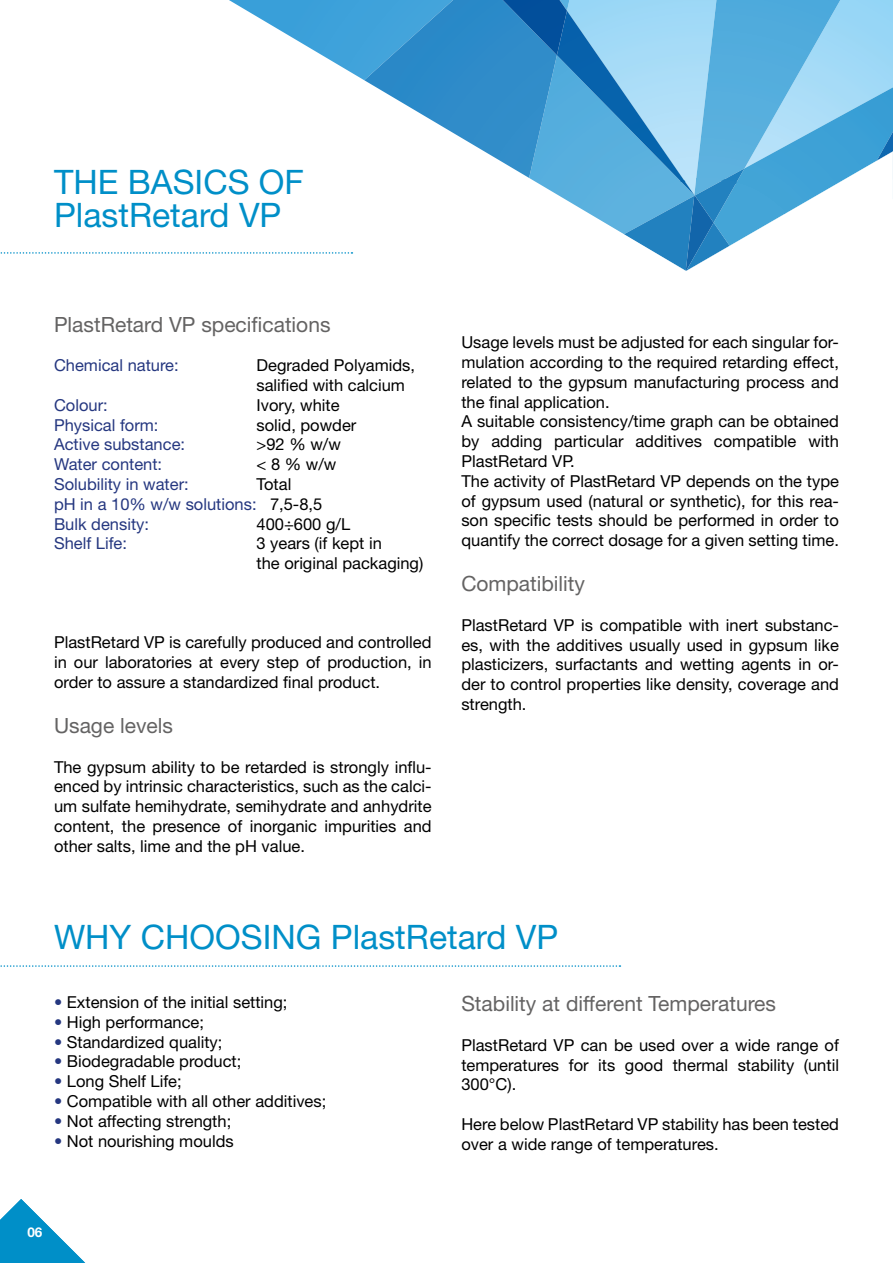
<style>
.page{position:relative;width:893px;height:1263px;background:#fff}
.page>*{position:absolute;margin:0;border:0;box-sizing:border-box;transform-origin:0 0}
.t1{font:33.75px/33px "Helvetica Neue LT Std";color:#008fc8}
.t2{font:21px "Helvetica Neue LT Std";color:#646363}
.t3{font:16.5px/19.8px "Helvetica Neue LT Std";color:#000}
.t4{font:16.5px/19.8px "Helvetica Neue LT Std";color:#253780}
.t5{font:700 13.5px "Helvetica Neue LT Std";color:#fff}
.t6{font:700 13.5px "Helvetica";color:#fff}
.s1{color:#000}
.s2{color:#253780}
</style>
<div class="page">
<svg style="left:0;top:1199px;width:85px;height:64px"></svg>
<svg style="left:0;top:0;width:893px;height:271px"></svg>
<svg style="left:0;top:965px;width:620px;height:2px"></svg>
<h1 class="t1" style="left:54px;top:165px;width:251px">THE BASICS OF<br>PlastRetard VP</h1>
<p class="t2" style="left:54px;top:311px;width:278px">PlastRetard VP specifications</p>
<p class="t4" style="left:54px;top:355px;width:126px">Chemical nature:</p>
<p class="t3" style="left:257px;top:355px;width:160px">Degraded Polyamids, salified with calcium</p>
<p class="t4" style="left:54px;top:395px;width:55px">Colour:</p>
<p class="t3" style="left:257px;top:395px;width:85px">Ivory, white</p>
<p class="t4" style="left:54px;top:414px;width:106px">Physical form:</p>
<p class="t3" style="left:257px;top:414px;width:101px">solid, powder</p>
<p class="t4" style="left:54px;top:434px;width:133px">Active substance:</p>
<p class="t3" style="left:257px;top:434px;width:86px">&gt;92 % w/w</p>
<p class="t4" style="left:54px;top:454px;width:110px">Water content:</p>
<p class="t3" style="left:257px;top:454px;width:81px">&lt; 8 % w/w</p>
<p class="t4" style="left:54px;top:474px;width:136px">Solubility in water:</p>
<p class="t4" style="left:54px;top:474px;width:270px;text-indent:203px"><span class="s1">Total<br></span>pH in a 10% w/w solutions: <span class="s1">7,5-8,5<br></span>Bulk density:</p>
<p class="t3" style="left:257px;top:513px;width:95px">400÷600 g/L</p>
<p class="t4" style="left:54px;top:533px;width:75px">Shelf Life:</p>
<p class="t3" style="left:257px;top:533px;width:168px">3 years (if kept in<br>the original packaging)</p>
<p class="t3" style="left:54px;top:632px;width:379px;text-align:justify">PlastRetard VP is carefully produced and controlled in our laboratories at every step of production, in order to assure a standardized final product.</p>
<p class="t2" style="left:54px;top:713px;width:120px">Usage levels</p>
<p class="t3" style="left:54px;top:756px;width:379px;text-align:justify">The gypsum ability to be retarded is strongly influ&shy;enced by intrinsic characteristics, such as the calci&shy;um sulfate hemihydrate, semihydrate and anhydrite content, the presence of inorganic impurities and other salts, lime and the pH value.</p>
<p class="t3" style="left:461px;top:332px;width:379px">Usage levels must be adjusted for each singular for&shy;mulation according to the required retarding effect, related to the gypsum manufacturing process and the final application.<br>A suitable consistency/time graph can be obtained by adding particular additives compatible with PlastRetard VP.<br>The activity of PlastRetard VP depends on the type of gypsum used (natural or synthetic), for this rea&shy;son specific tests should be performed in order to quantify the correct dosage for a given setting time.</p>
<p class="t2" style="left:461px;top:571px;width:125px">Compatibility</p>
<p class="t3" style="left:461px;top:615px;width:379px;text-align:justify">PlastRetard VP is compatible with inert substanc&shy;es, with the additives usually used in gypsum like plasticizers, surfactants and wetting agents in or&shy;der to control properties like density, coverage and strength.</p>
<h1 class="t1" style="left:54px;top:920px;width:506px">WHY CHOOSING PlastRetard VP</h1>
<p class="t3" style="left:54px;top:992px;width:235px"><span class="s2">•</span> Extension of the initial setting;</p>
<p class="t3" style="left:54px;top:1012px;width:152px"><span class="s2">•</span> High performance;</p>
<p class="t3" style="left:54px;top:1031px;width:170px"><span class="s2">•</span> Standardized quality;</p>
<p class="t3" style="left:54px;top:1051px;width:189px"><span class="s2">•</span> Biodegradable product;</p>
<p class="t3" style="left:54px;top:1071px;width:129px"><span class="s2">•</span> Long Shelf Life;</p>
<p class="t3" style="left:54px;top:1091px;width:274px"><span class="s2">•</span> Compatible with all other additives;</p>
<p class="t3" style="left:54px;top:1111px;width:179px"><span class="s2">•</span> Not affecting strength;</p>
<p class="t3" style="left:54px;top:1130px;width:181px"><span class="s2">•</span> Not nourishing moulds</p>
<p class="t2" style="left:461px;top:991px;width:316px">Stability at different Temperatures</p>
<p class="t3" style="left:461px;top:1035px;width:379px;text-align:justify">PlastRetard VP can be used over a wide range of temperatures for its good thermal stability (until 300°C).</p>
<p class="t3" style="left:461px;top:1114px;width:379px">Here below PlastRetard VP stability has been tested over a wide range of temperatures.</p>
<p class="t6" style="left:35px;top:1224px;width:9px">2</p>
<p class="t5" style="left:27px;top:1224px;width:17px">06</p>
</div>
